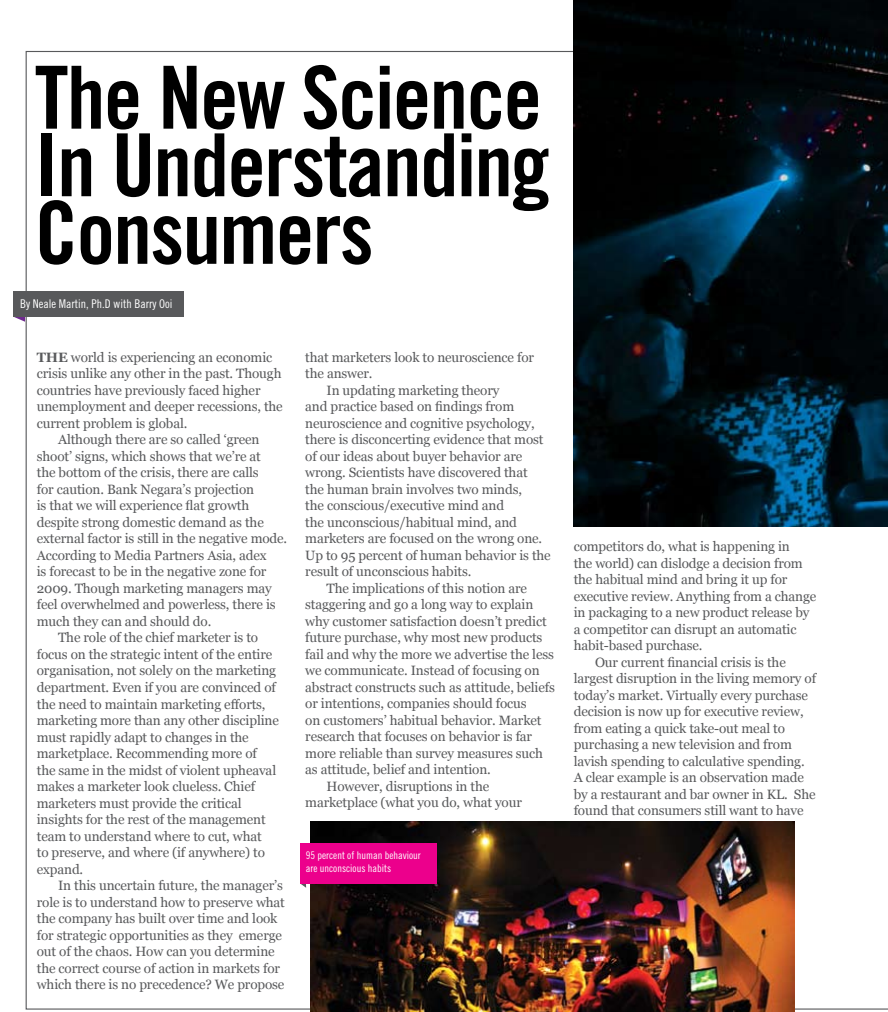
<style>
.page{position:relative;width:888px;height:1012px;background:#fff}
.page>*{position:absolute;margin:0;border:0;box-sizing:border-box;transform-origin:0 0}
.t1{font:87px/67.5px "Trade Gothic Bold Cond Twenty";letter-spacing:-.02em;color:#000;text-align:justify}
.t2{font:13.5px "Georgia";letter-spacing:-.01em;color:#58595b}
.t3{font:12px "Trade Gothic Cond Eighteen";color:#fff}
.t4{font:10.5px/12.6px "Trade Gothic Cond Eighteen";color:#fff}
.s1{font-weight:700}
</style>
<div class="page">
<svg style="left:887px;top:51px;width:1px;height:958px"></svg>
<img style="left:573px;top:0;width:314px;height:526px">
<svg style="left:13px;top:316px;width:12px;height:5px"></svg>
<div style="left:13px;top:291px;width:171px;height:25px;background:#58595b"></div>
<img style="left:310px;top:821px;width:483px;height:190px">
<svg style="left:300px;top:883px;width:6px;height:4px"></svg>
<div style="left:300px;top:842px;width:136px;height:41px;background:#ec008c"></div>
<h1 class="t1" style="left:35px;top:63px;width:516px">The New Science In Understanding Consumers</h1>
<p class="t3" style="left:20px;top:296px;width:153px">By Neale Martin, Ph.D with Barry Ooi</p>
<p class="t2" style="left:37px;top:349px;width:237px"><span class="s1">The</span> world is experiencing an economic</p>
<p class="t2" style="left:37px;top:366px;width:246px">crisis unlike any other in the past. Though</p>
<p class="t2" style="left:37px;top:382px;width:225px">countries have previously faced higher</p>
<p class="t2" style="left:37px;top:399px;width:247px">unemployment and deeper recessions, the</p>
<p class="t2" style="left:37px;top:415px;width:152px">current problem is global.</p>
<p class="t2" style="left:58px;top:432px;width:203px">Although there are so called ‘green</p>
<p class="t2" style="left:37px;top:448px;width:225px">shoot’ signs, which shows that we’re at</p>
<p class="t2" style="left:37px;top:465px;width:223px">the bottom of the crisis, there are calls</p>
<p class="t2" style="left:37px;top:481px;width:219px">for caution. Bank Negara’s projection</p>
<p class="t2" style="left:37px;top:498px;width:214px">is that we will experience flat growth</p>
<p class="t2" style="left:37px;top:514px;width:228px">despite strong domestic demand as the</p>
<p class="t2" style="left:37px;top:531px;width:252px">external factor is still in the negative mode.</p>
<p class="t2" style="left:37px;top:547px;width:231px">According to Media Partners Asia, adex</p>
<p class="t2" style="left:37px;top:564px;width:231px">is forecast to be in the negative zone for</p>
<p class="t2" style="left:37px;top:580px;width:236px">2009. Though marketing managers may</p>
<p class="t2" style="left:37px;top:597px;width:240px">feel overwhelmed and powerless, there is</p>
<p class="t2" style="left:37px;top:613px;width:176px">much they can and should do.</p>
<p class="t2" style="left:58px;top:630px;width:201px">The role of the chief marketer is to</p>
<p class="t2" style="left:37px;top:646px;width:237px">focus on the strategic intent of the entire</p>
<p class="t2" style="left:37px;top:663px;width:241px">organisation, not solely on the marketing</p>
<p class="t2" style="left:37px;top:679px;width:240px">department. Even if you are convinced of</p>
<p class="t2" style="left:37px;top:696px;width:230px">the need to maintain marketing efforts,</p>
<p class="t2" style="left:37px;top:712px;width:243px">marketing more than any other discipline</p>
<p class="t2" style="left:37px;top:729px;width:213px">must rapidly adapt to changes in the</p>
<p class="t2" style="left:37px;top:745px;width:221px">marketplace. Recommending more of</p>
<p class="t2" style="left:37px;top:762px;width:241px">the same in the midst of violent upheaval</p>
<p class="t2" style="left:37px;top:778px;width:220px">makes a marketer look clueless. Chief</p>
<p class="t2" style="left:37px;top:795px;width:206px">marketers must provide the critical</p>
<p class="t2" style="left:37px;top:811px;width:230px">insights for the rest of the management</p>
<p class="t2" style="left:37px;top:828px;width:226px">team to understand where to cut, what</p>
<p class="t2" style="left:37px;top:844px;width:229px">to preserve, and where (if anywhere) to</p>
<p class="t2" style="left:37px;top:861px;width:48px">expand.</p>
<p class="t2" style="left:58px;top:877px;width:226px">In this uncertain future, the manager’s</p>
<p class="t2" style="left:37px;top:894px;width:249px">role is to understand how to preserve what</p>
<p class="t2" style="left:37px;top:910px;width:242px">the company has built over time and look</p>
<p class="t2" style="left:37px;top:927px;width:247px">for strategic opportunities as they emerge</p>
<p class="t2" style="left:37px;top:943px;width:239px">out of the chaos. How can you determine</p>
<p class="t2" style="left:37px;top:959px;width:245px">the correct course of action in markets for</p>
<p class="t2" style="left:37px;top:976px;width:249px">which there is no precedence? We propose</p>
<p class="t2" style="left:305px;top:349px;width:230px">that marketers look to neuroscience for</p>
<p class="t2" style="left:305px;top:365px;width:69px">the answer.</p>
<p class="t2" style="left:326px;top:382px;width:174px">In updating marketing theory</p>
<p class="t2" style="left:305px;top:398px;width:210px">and practice based on findings from</p>
<p class="t2" style="left:305px;top:415px;width:231px">neuroscience and cognitive psychology,</p>
<p class="t2" style="left:305px;top:431px;width:240px">there is disconcerting evidence that most</p>
<p class="t2" style="left:305px;top:448px;width:218px">of our ideas about buyer behavior are</p>
<p class="t2" style="left:305px;top:464px;width:224px">wrong. Scientists have discovered that</p>
<p class="t2" style="left:305px;top:481px;width:218px">the human brain involves two minds,</p>
<p class="t2" style="left:305px;top:497px;width:200px">the conscious/executive mind and</p>
<p class="t2" style="left:305px;top:514px;width:213px">the unconscious/habitual mind, and</p>
<p class="t2" style="left:305px;top:530px;width:238px">marketers are focused on the wrong one.</p>
<p class="t2" style="left:305px;top:547px;width:247px">Up to 95 percent of human behavior is the</p>
<p class="t2" style="left:305px;top:563px;width:168px">result of unconscious habits.</p>
<p class="t2" style="left:326px;top:580px;width:202px">The implications of this notion are</p>
<p class="t2" style="left:305px;top:596px;width:229px">staggering and go a long way to explain</p>
<p class="t2" style="left:305px;top:613px;width:243px">why customer satisfaction doesn’t predict</p>
<p class="t2" style="left:305px;top:629px;width:238px">future purchase, why most new products</p>
<p class="t2" style="left:305px;top:646px;width:250px">fail and why the more we advertise the less</p>
<p class="t2" style="left:305px;top:662px;width:236px">we communicate. Instead of focusing on</p>
<p class="t2" style="left:305px;top:679px;width:251px">abstract constructs such as attitude, beliefs</p>
<p class="t2" style="left:305px;top:695px;width:223px">or intentions, companies should focus</p>
<p class="t2" style="left:305px;top:712px;width:238px">on customers’ habitual behavior. Market</p>
<p class="t2" style="left:305px;top:728px;width:228px">research that focuses on behavior is far</p>
<p class="t2" style="left:305px;top:745px;width:239px">more reliable than survey measures such</p>
<p class="t2" style="left:305px;top:761px;width:187px">as attitude, belief and intention.</p>
<p class="t2" style="left:326px;top:778px;width:164px">However, disruptions in the</p>
<p class="t2" style="left:305px;top:794px;width:218px">marketplace (what you do, what your</p>
<p class="t4" style="left:306px;top:848px;width:116px">95 percent of human behaviour are unconscious habits</p>
<p class="t2" style="left:573px;top:538px;width:218px">competitors do, what is happening in</p>
<p class="t2" style="left:573px;top:555px;width:230px">the world) can dislodge a decision from</p>
<p class="t2" style="left:573px;top:571px;width:215px">the habitual mind and bring it up for</p>
<p class="t2" style="left:573px;top:588px;width:244px">executive review. Anything from a change</p>
<p class="t2" style="left:573px;top:604px;width:237px">in packaging to a new product release by</p>
<p class="t2" style="left:573px;top:621px;width:224px">a competitor can disrupt an automatic</p>
<p class="t2" style="left:573px;top:637px;width:130px">habit-based purchase.</p>
<p class="t2" style="left:594px;top:654px;width:192px">Our current financial crisis is the</p>
<p class="t2" style="left:573px;top:670px;width:244px">largest disruption in the living memory of</p>
<p class="t2" style="left:573px;top:687px;width:236px">today’s market. Virtually every purchase</p>
<p class="t2" style="left:573px;top:703px;width:231px">decision is now up for executive review,</p>
<p class="t2" style="left:573px;top:720px;width:213px">from eating a quick take-out meal to</p>
<p class="t2" style="left:573px;top:736px;width:220px">purchasing a new television and from</p>
<p class="t2" style="left:573px;top:753px;width:232px">lavish spending to calculative spending.</p>
<p class="t2" style="left:573px;top:769px;width:232px">A clear example is an observation made</p>
<p class="t2" style="left:573px;top:786px;width:243px">by a restaurant and bar owner in KL. She</p>
<p class="t2" style="left:573px;top:802px;width:231px">found that consumers still want to have</p>
</div>
